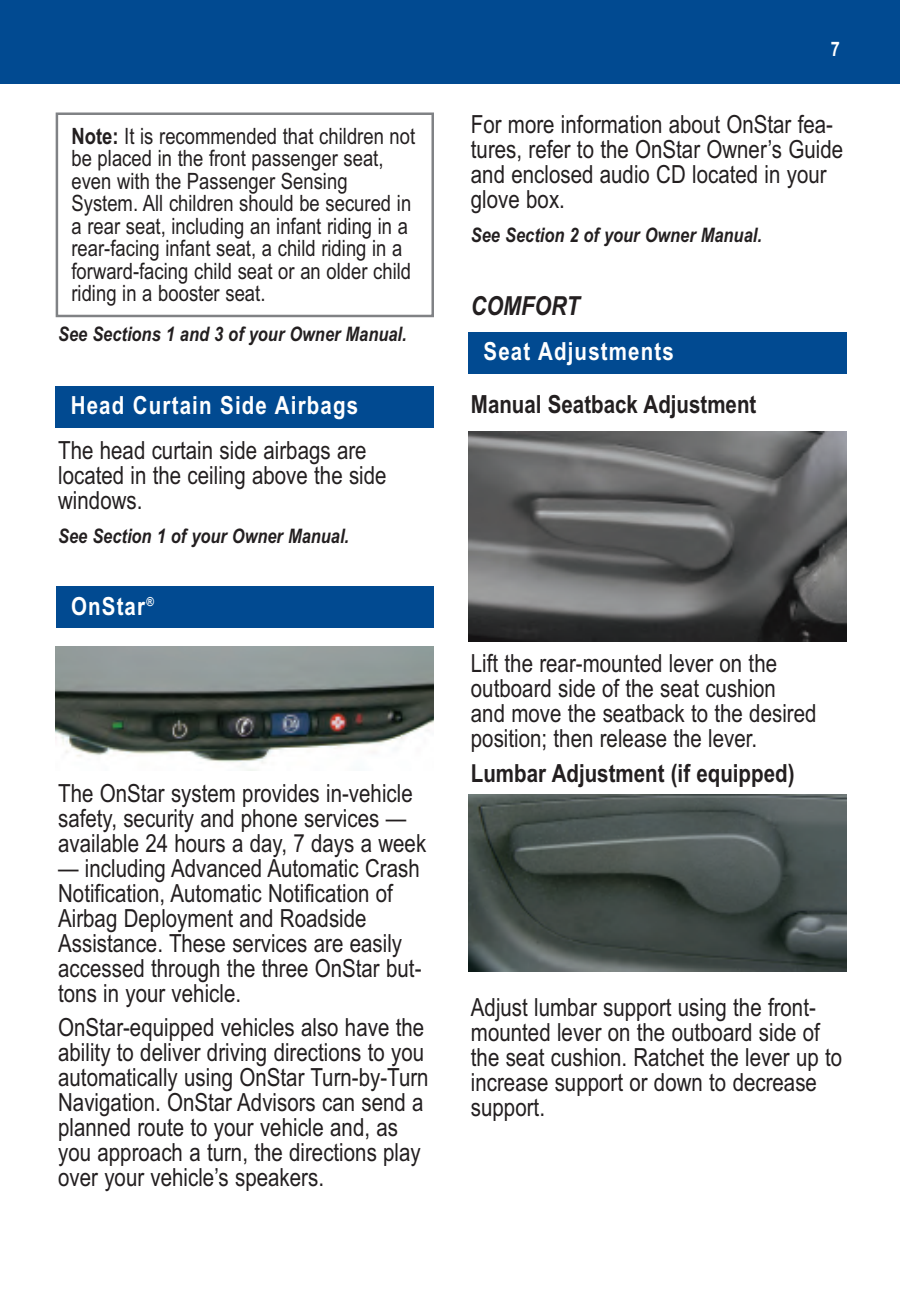
<style>
.page{position:relative;width:900px;height:1296px;background:#fff}
.page>*{position:absolute;margin:0;border:0;box-sizing:border-box;transform-origin:0 0}
.t1{font:italic 700 26.25px "Arial Narrow";color:#231f20}
.t2{font:25px/25px "Arial Narrow";color:#231f20}
.t3{font:700 25px "Arial Narrow";color:#231f20}
.t4{font:700 25px "Arial Narrow";letter-spacing:.045em;color:#fff}
.t5{font:22.5px/22.5px "Arial Narrow";color:#231f20}
.t6{font:italic 700 20px "Arial Narrow";color:#231f20}
.t7{font:700 20px "Arial Narrow";color:#fff}
.s1{font-weight:700}
</style>
<div class="page">
<div style="left:0;top:0;width:899px;height:83px;background:#014a91"></div>
<div style="left:56px;top:386px;width:378px;height:41px;background:#014a91"></div>
<img style="left:56px;top:646px;width:378px;height:124px">
<div style="left:56px;top:112px;width:378px;height:205px;border:2px solid #808285"></div>
<div style="left:56px;top:587px;width:377px;height:41px;background:#014a91"></div>
<div style="left:468px;top:332px;width:378px;height:42px;background:#014a91"></div>
<img style="left:468px;top:432px;width:378px;height:209px">
<img style="left:468px;top:795px;width:378px;height:177px">
<p class="t5" style="left:71px;top:125px;width:345px"><span class="s1">Note:</span> It is recommended that children not be placed in the front passenger seat, even with the Passenger Sensing System. All children should be secured in a rear seat, including an infant riding in a rear-facing infant seat, a child riding in a forward-facing child seat or an older child riding in a booster seat.</p>
<p class="t6" style="left:58px;top:323px;width:350px">See Sections 1 and 3 of your Owner Manual.</p>
<p class="t4" style="left:71px;top:391px;width:289px">Head Curtain Side Airbags</p>
<p class="t2" style="left:58px;top:438px;width:330px">The head curtain side airbags are located in the ceiling above the side windows.</p>
<p class="t6" style="left:58px;top:524px;width:292px">See Section 1 of your Owner Manual.</p>
<p class="t4" style="left:71px;top:592px;width:84px">OnStar<sup>®</sup></p>
<p class="t2" style="left:58px;top:781px;width:369px">The OnStar system provides in-vehicle safety, security and phone services — available 24 hours a day, 7 days a week</p>
<p class="t2" style="left:58px;top:856px;width:365px">— including Advanced Automatic Crash Notification, Automatic Notification of Airbag Deployment and Roadside Assistance. These services are easily accessed through the three OnStar but&shy;tons in your vehicle.</p>
<p class="t2" style="left:58px;top:1015px;width:372px">OnStar-equipped vehicles also have the ability to deliver driving directions to you automatically using OnStar Turn-by-Turn Navigation. OnStar Advisors can send a planned route to your vehicle and, as you approach a turn, the directions play over your vehicle’s speakers.</p>
<p class="t7" style="left:830px;top:37px;width:11px">7</p>
<p class="t2" style="left:470px;top:112px;width:373px">For more information about OnStar fea&shy;tures, refer to the OnStar Owner’s Guide and enclosed audio CD located in your glove box.</p>
<p class="t6" style="left:470px;top:223px;width:292px">See Section 2 of your Owner Manual.</p>
<p class="t1" style="left:470px;top:290px;width:110px">COMFORT</p>
<p class="t4" style="left:483px;top:337px;width:192px">Seat Adjustments</p>
<p class="t3" style="left:470px;top:390px;width:287px">Manual Seatback Adjustment</p>
<p class="t2" style="left:470px;top:651px;width:347px">Lift the rear-mounted lever on the outboard side of the seat cushion<br>and move the seatback to the desired position; then release the lever.</p>
<p class="t3" style="left:470px;top:759px;width:325px">Lumbar Adjustment (if equipped)</p>
<p class="t2" style="left:470px;top:995px;width:372px">Adjust lumbar support using the front&shy;mounted lever on the outboard side of the seat cushion. Ratchet the lever up to increase support or down to decrease support.</p>
</div>
